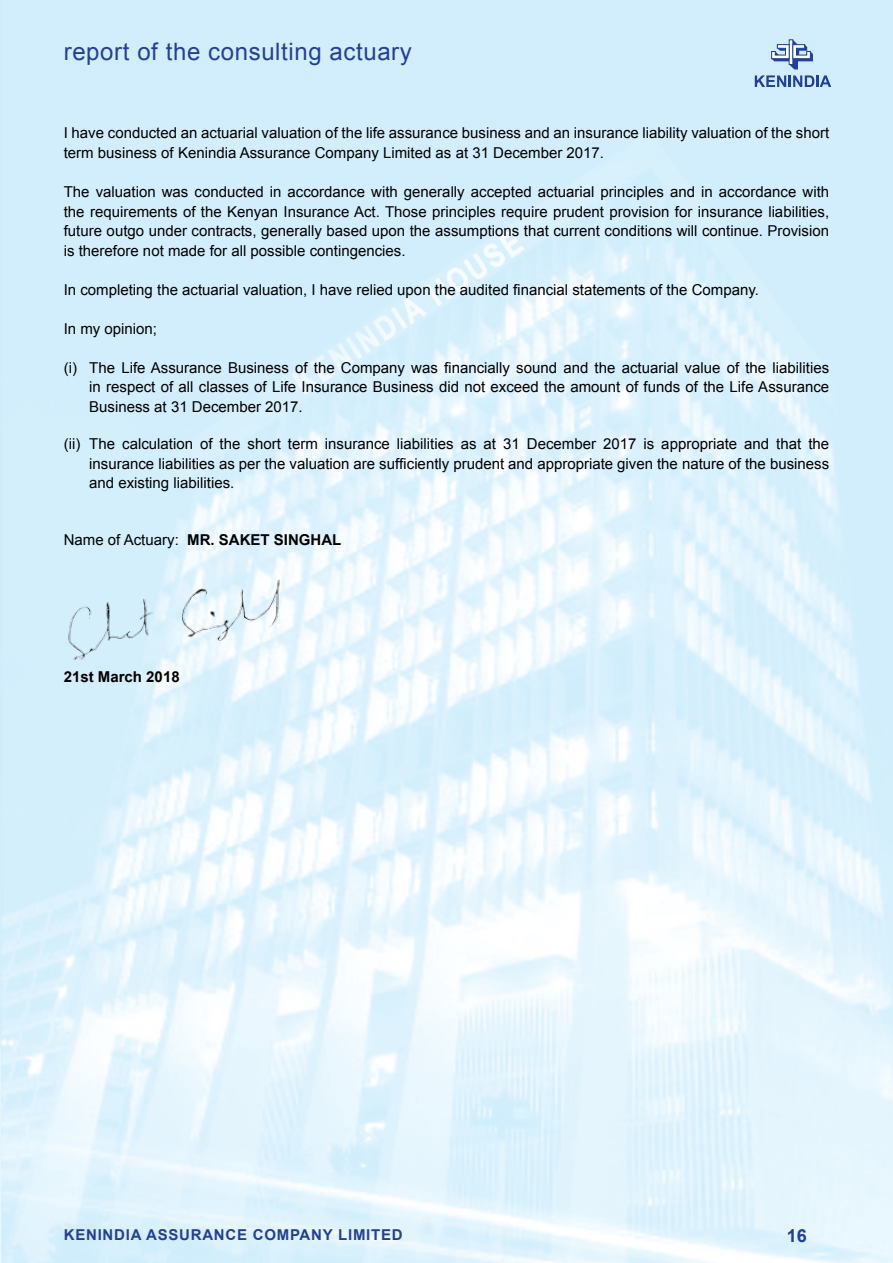
<style>
.page{position:relative;width:893px;height:1263px;background:#fff}
.page>*{position:absolute;margin:0;border:0;box-sizing:border-box;transform-origin:0 0}
.t1{font:24px "Arial";letter-spacing:.025em;color:#21409a}
.t2{font:700 18px "Arial";color:#21409a}
.t3{font:15px/19.5px "Arial";color:#000;text-align:justify}
.t4{font:700 15px "Arial";color:#000}
.t5{font:700 15px "Arial";letter-spacing:.05em;color:#21409a}
.s1{font-weight:400}
</style>
<div class="page">
<img style="left:0;top:0;width:893px;height:1263px">
<svg style="left:771px;top:40px;width:42px;height:29px"></svg>
<svg style="left:755px;top:75px;width:76px;height:12px"></svg>
<img style="left:64px;top:577px;width:221px;height:85px">
<h1 class="t1" style="left:64px;top:36px;width:350px">report of the consulting actuary</h1>
<p class="t3" style="left:64px;top:124px;width:767px">I have conducted an actuarial valuation of the life assurance business and an insurance liability valuation of the short term business of Kenindia Assurance Company Limited as at 31 December 2017.</p>
<p class="t3" style="left:64px;top:182px;width:767px">The valuation was conducted in accordance with generally accepted actuarial principles and in accordance with the requirements of the Kenyan Insurance Act. Those principles require prudent provision for insurance liabilities, future outgo under contracts, generally based upon the assumptions that current conditions will continue. Provision is therefore not made for all possible contingencies.</p>
<p class="t3" style="left:64px;top:280px;width:697px">In completing the actuarial valuation, I have relied upon the audited financial statements of the Company.</p>
<p class="t3" style="left:64px;top:319px;width:95px">In my opinion;</p>
<p class="t3" style="left:89px;top:358px;width:741px;text-indent:-26px">(i) The Life Assurance Business of the Company was financially sound and the actuarial value of the liabilities in respect of all classes of Life Insurance Business did not exceed the amount of funds of the Life Assurance Business at 31 December 2017.</p>
<p class="t3" style="left:89px;top:434px;width:741px;text-indent:-26px">(ii) The calculation of the short term insurance liabilities as at 31 December 2017 is appropriate and that the insurance liabilities as per the valuation are sufficiently prudent and appropriate given the nature of the business and existing liabilities.</p>
<p class="t4" style="left:64px;top:530px;width:279px"><span class="s1">Name of Actuary:</span> MR. SAKET SINGHAL</p>
<p class="t4" style="left:64px;top:666px;width:117px">21st March 2018</p>
<p class="t5" style="left:64px;top:1225px;width:340px">KENINDIA ASSURANCE COMPANY LIMITED</p>
<p class="t2" style="left:787px;top:1224px;width:22px">16</p>
</div>
